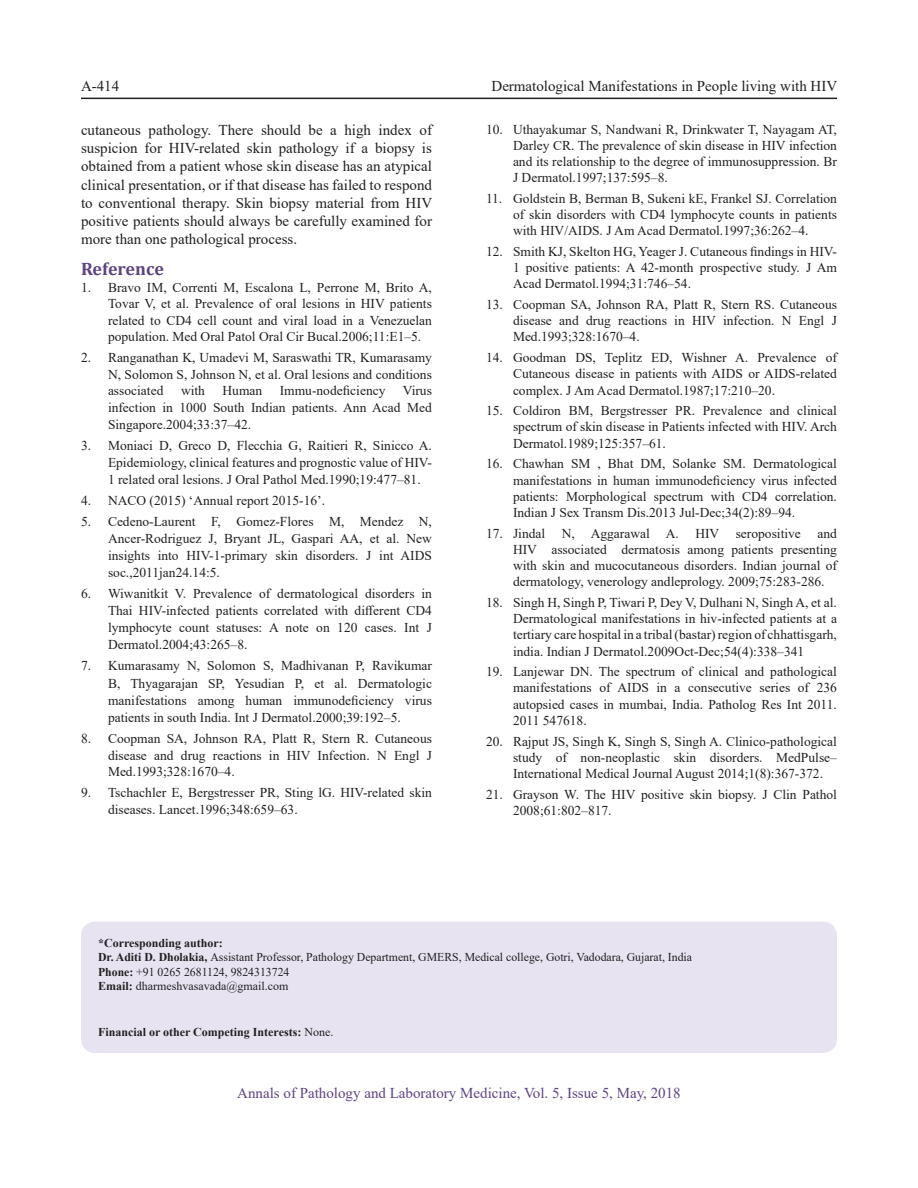
<style>
.page{position:relative;width:918px;height:1188px;background:#fff}
.page>*{position:absolute;margin:0;border:0;box-sizing:border-box;transform-origin:0 0}
.Subhead{font:700 18px "Cambria";color:#5d4481}
.BodyText{font:15px/18.3px "Times New Roman";color:#231f20;text-align:justify}
.t1{font:15px "Times New Roman";color:#5d4481}
.t2{font:13.5px/16.2px "Times New Roman";color:#231f20;text-align:justify}
.Fotnote{font:12px/14.4px "Times New Roman";color:#231f20}
.Fotnote-2{font:700 12px "Times New Roman";color:#231f20}
.s1{font-weight:700}
.s2{font-weight:400}
</style>
<div class="page">
<hr style="left:81px;top:98px;width:756px;height:1px;background:#231f20">
<div style="left:82px;top:922px;width:754px;height:130px;background:#e7e3f1;border-radius:14px"></div>
<div style="left:81px;top:922px;width:756px;height:131px;border:2px solid #e7e3f1;border-radius:14px"></div>
<p class="BodyText" style="left:81px;top:77px;width:40px">A-414</p>
<p class="BodyText" style="left:492px;top:77px;width:347px">Dermatological Manifestations in People living with HIV</p>
<p class="BodyText" style="left:81px;top:120px;width:353px">cutaneous pathology. There should be a high index of suspicion for HIV-related skin pathology if a biopsy is obtained from a patient whose skin disease has an atypical clinical presentation, or if that disease has failed to respond to conventional therapy. Skin biopsy material from HIV positive patients should always be carefully examined for more than one pathological process.</p>
<p class="Subhead" style="left:81px;top:256px;width:84px">Reference</p>
<p class="t2" style="left:108px;top:279px;width:326px;text-indent:-27px">1. Bravo IM, Correnti M, Escalona L, Perrone M, Brito A, Tovar V, et al. Prevalence of oral lesions in HIV patients related to CD4 cell count and viral load in a Venezuelan population. Med Oral Patol Oral Cir Bucal.2006;11:E1–5.</p>
<p class="t2" style="left:108px;top:349px;width:326px;text-indent:-27px">2. Ranganathan K, Umadevi M, Saraswathi TR, Kumarasamy N, Solomon S, Johnson N, et al. Oral lesions and conditions associated</p>
<p class="t2" style="left:108px;top:382px;width:325px;line-height:16.8px;text-indent:295px">Virus infection in 1000 South Indian patients. Ann Acad Med Singapore.2004;33:37–42.</p>
<p class="t2" style="left:108px;top:437px;width:326px;line-height:16.8px;text-indent:-27px">3. Moniaci D, Greco D, Flecchia G, Raitieri R, Sinicco A.<br>Epidemiology, clinical features and prognostic value of HIV-1 related oral lesions. J Oral Pathol Med.1990;19:477–81.</p>
<p class="t2" style="left:81px;top:492px;width:246px">4. NACO (2015) ‘Annual report 2015-16’.</p>
<p class="t2" style="left:108px;top:513px;width:326px;line-height:16.8px;text-indent:-27px">5. Cedeno-Laurent F, Gomez-Flores M, Mendez N, Ancer-Rodriguez J, Bryant JL, Gaspari AA, et al. New insights into HIV-1-primary skin disorders. J int AIDS soc.,2011jan24.14:5.</p>
<p class="t2" style="left:108px;top:585px;width:325px;line-height:17px;text-indent:-27px">6. Wiwanitkit V. Prevalence of dermatological disorders in Thai HIV-infected patients correlated with different CD4 lymphocyte count statuses: A note on 120 cases. Int J Dermatol.2004;43:265–8.</p>
<p class="t2" style="left:108px;top:657px;width:326px;line-height:17.1px;text-indent:-27px">7. Kumarasamy N, Solomon S, Madhivanan P, Ravikumar B, Thyagarajan SP, Yesudian P, et al. Dermatologic manifestations among human immunodeficiency virus patients in south India. Int J Dermatol.2000;39:192–5.</p>
<p class="t2" style="left:108px;top:730px;width:326px;text-indent:-27px">8. Coopman SA, Johnson RA, Platt R, Stern R. Cutaneous disease and drug reactions in HIV Infection. N Engl J Med.1993;328:1670–4.</p>
<p class="t2" style="left:108px;top:784px;width:326px;text-indent:-27px">9. Tschachler E, Bergstresser PR, Sting lG. HIV-related skin diseases. Lancet.1996;348:659–63.</p>
<p class="t2" style="left:181px;top:382px;width:26px">with</p>
<p class="t2" style="left:223px;top:382px;width:41px">Human</p>
<p class="t2" style="left:280px;top:382px;width:107px">Immu-nodeficiency</p>
<p class="t2" style="left:513px;top:121px;width:326px;text-indent:-27px">10. Uthayakumar S, Nandwani R, Drinkwater T, Nayagam AT, Darley CR. The prevalence of skin disease in HIV infection and its relationship to the degree of immunosuppression. Br J Dermatol.1997;137:595–8.</p>
<p class="t2" style="left:513px;top:190px;width:326px;text-indent:-27px">11. Goldstein B, Berman B, Sukeni kE, Frankel SJ. Correlation of skin disorders with CD4 lymphocyte counts in patients with HIV/AIDS. J Am Acad Dermatol.1997;36:262–4.</p>
<p class="t2" style="left:513px;top:243px;width:326px;text-indent:-27px">12. Smith KJ, Skelton HG, Yeager J. Cutaneous findings in HIV-1 positive patients: A 42-month prospective study. J Am Acad Dermatol.1994;31:746–54.</p>
<p class="t2" style="left:513px;top:296px;width:326px;text-indent:-27px">13. Coopman SA, Johnson RA, Platt R, Stern RS. Cutaneous disease and drug reactions in HIV infection. N Engl J Med.1993;328:1670–4.</p>
<p class="t2" style="left:513px;top:349px;width:326px;text-indent:-27px">14. Goodman DS, Teplitz ED, Wishner A. Prevalence of Cutaneous disease in patients with AIDS or AIDS-related complex. J Am Acad Dermatol.1987;17:210–20.</p>
<p class="t2" style="left:513px;top:402px;width:326px;text-indent:-27px">15. Coldiron BM, Bergstresser PR. Prevalence and clinical spectrum of skin disease in Patients infected with HIV. Arch Dermatol.1989;125:357–61.</p>
<p class="t2" style="left:513px;top:455px;width:326px;text-indent:-27px">16. Chawhan SM , Bhat DM, Solanke SM. Dermatological manifestations in human immunodeficiency virus infected patients: Morphological spectrum with CD4 correlation.<br>Indian J Sex Transm Dis.2013 Jul-Dec;34(2):89–94.</p>
<p class="t2" style="left:513px;top:525px;width:326px;text-indent:-27px">17. Jindal N, Aggarawal A. HIV seropositive and HIV associated dermatosis among patients presenting with skin and mucocutaneous disorders. Indian journal of dermatology, venerology andleprology. 2009;75:283-286.</p>
<p class="t2" style="left:513px;top:594px;width:326px;text-indent:-27px">18. Singh H, Singh P, Tiwari P, Dey V, Dulhani N, Singh A, et al.<br>Dermatological manifestations in hiv-infected patients at a tertiary care hospital in a tribal (bastar) region of chhattisgarh, india. Indian J Dermatol.2009Oct-Dec;54(4):338–341</p>
<p class="t2" style="left:513px;top:663px;width:326px;text-indent:-27px">19. Lanjewar DN. The spectrum of clinical and pathological manifestations of AIDS in a consecutive series of 236 autopsied cases in mumbai, India. Patholog Res Int 2011.<br>2011 547618.</p>
<p class="t2" style="left:513px;top:733px;width:326px;text-indent:-27px">20. Rajput JS, Singh K, Singh S, Singh A. Clinico-pathological study of non-neoplastic skin disorders. MedPulse– International Medical Journal August 2014;1(8):367-372.</p>
<p class="t2" style="left:513px;top:786px;width:326px;text-indent:-27px">21. Grayson W. The HIV positive skin biopsy. J Clin Pathol<br>2008;61:802–817.</p>
<p class="Fotnote" style="left:98px;top:935px;width:596px"><span class="s1">*Corresponding author:<br>Dr. Aditi D. Dholakia,</span> Assistant Professor, Pathology Department, GMERS, Medical college, Gotri, Vadodara, Gujarat, India</p>
<p class="Fotnote" style="left:98px;top:964px;width:193px"><span class="s1">Phone:</span> +91 0265 2681124, 9824313724</p>
<p class="Fotnote" style="left:98px;top:978px;width:192px"><span class="s1">Email:</span> dharmeshvasavada@gmail.com</p>
<p class="Fotnote-2" style="left:98px;top:1023px;width:237px">Financial or other Competing Interests: <span class="s2">None.</span></p>
<p class="t1" style="left:237px;top:1082px;width:445px">Annals of Pathology and Laboratory Medicine, Vol. 5, Issue 5, May, 2018</p>
</div>
